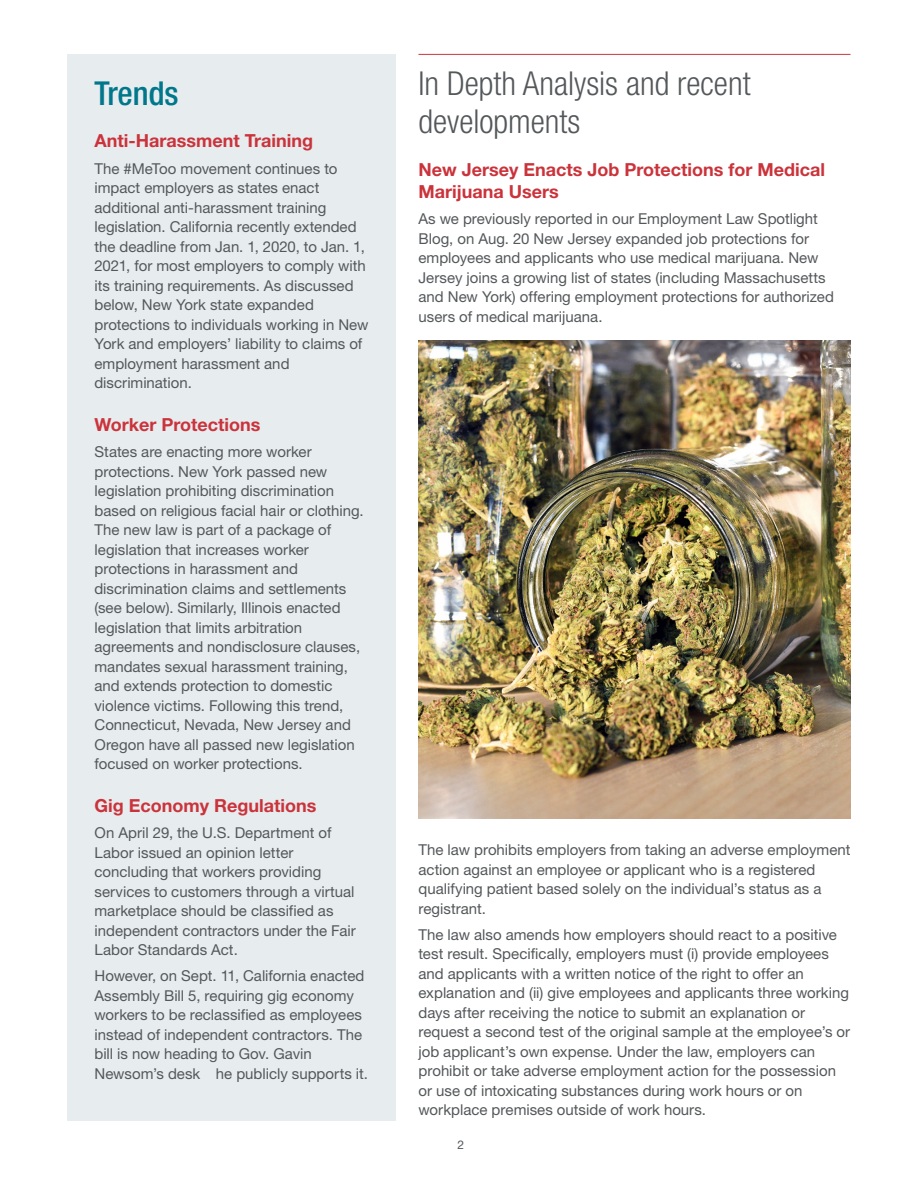
<style>
.page{position:relative;width:918px;height:1188px;background:#fff}
.page>*{position:absolute;margin:0;border:0;box-sizing:border-box;transform-origin:0 0}
.hd_1{font:300 condensed 33px/37.5px "Helvetica Neue LT Std";color:#54585a}
.hd_1-2{font:500 condensed 33px "Helvetica Neue LT Std";color:#00778b}
.hd_2{font:700 18px/22.5px "Helvetica Neue LT Std";color:#cb333b}
.body_copy{font:15px/19.5px "Helvetica Neue LT Std";color:#54585a}
.t1{font:12px "Helvetica Neue LT Std";color:#54585a}
</style>
<div class="page">
<div style="left:68px;top:54px;width:328px;height:1066px;background:#e7ecef"></div>
<hr style="left:418px;top:54px;width:432px;height:1px;background:#cb333b">
<img style="left:418px;top:340px;width:432px;height:478px">
<p class="hd_1-2" style="left:94px;top:73px;width:86px">Trends</p>
<p class="hd_2" style="left:94px;top:129px;width:220px">Anti-Harassment Training</p>
<p class="body_copy" style="left:94px;top:158px;width:276px">The #MeToo movement continues to impact employers as states enact additional anti-harassment training legislation. California recently extended the deadline from Jan. 1, 2020, to Jan. 1, 2021, for most employers to comply with its training requirements. As discussed below, New York state expanded protections to individuals working in New York and employers’ liability to claims of employment harassment and discrimination.</p>
<p class="hd_2" style="left:94px;top:413px;width:167px">Worker Protections</p>
<p class="body_copy" style="left:94px;top:442px;width:271px">States are enacting more worker protections. New York passed new legislation prohibiting discrimination based on religious facial hair or clothing.<br>The new law is part of a package of legislation that increases worker protections in harassment and discrimination claims and settlements (see below). Similarly, Illinois enacted legislation that limits arbitration agreements and nondisclosure clauses, mandates sexual harassment training, and extends protection to domestic violence victims. Following this trend, Connecticut, Nevada, New Jersey and Oregon have all passed new legislation focused on worker protections.</p>
<p class="hd_2" style="left:94px;top:794px;width:223px">Gig Economy Regulations</p>
<p class="body_copy" style="left:94px;top:823px;width:263px">On April 29, the U.S. Department of Labor issued an opinion letter concluding that workers providing services to customers through a virtual marketplace should be classified as independent contractors under the Fair Labor Standards Act.</p>
<p class="body_copy" style="left:94px;top:966px;width:275px">However, on Sept. 11, California enacted Assembly Bill 5, requiring gig economy workers to be reclassified as employees instead of independent contractors. The bill is now heading to Gov. Gavin Newsom’s desk ‒ he publicly supports it.</p>
<p class="hd_1" style="left:418px;top:65px;width:334px">In Depth Analysis and recent developments</p>
<p class="hd_2" style="left:418px;top:157px;width:408px">New Jersey Enacts Job Protections for Medical<br>Marijuana Users</p>
<p class="body_copy" style="left:418px;top:209px;width:417px">As we previously reported in our Employment Law Spotlight Blog, on Aug. 20 New Jersey expanded job protections for employees and applicants who use medical marijuana. New Jersey joins a growing list of states (including Massachusetts and New York) offering employment protections for authorized users of medical marijuana.</p>
<p class="body_copy" style="left:418px;top:840px;width:434px">The law prohibits employers from taking an adverse employment action against an employee or applicant who is a registered qualifying patient based solely on the individual’s status as a registrant.</p>
<p class="body_copy" style="left:418px;top:924px;width:433px">The law also amends how employers should react to a positive test result. Specifically, employers must (i) provide employees and applicants with a written notice of the right to offer an explanation and (ii) give employees and applicants three working days after receiving the notice to submit an explanation or request a second test of the original sample at the employee’s or job applicant’s own expense. Under the law, employers can prohibit or take adverse employment action for the possession or use of intoxicating substances during work hours or on workplace premises outside of work hours.</p>
<p class="t1" style="left:457px;top:1138px;width:8px">2</p>
</div>
